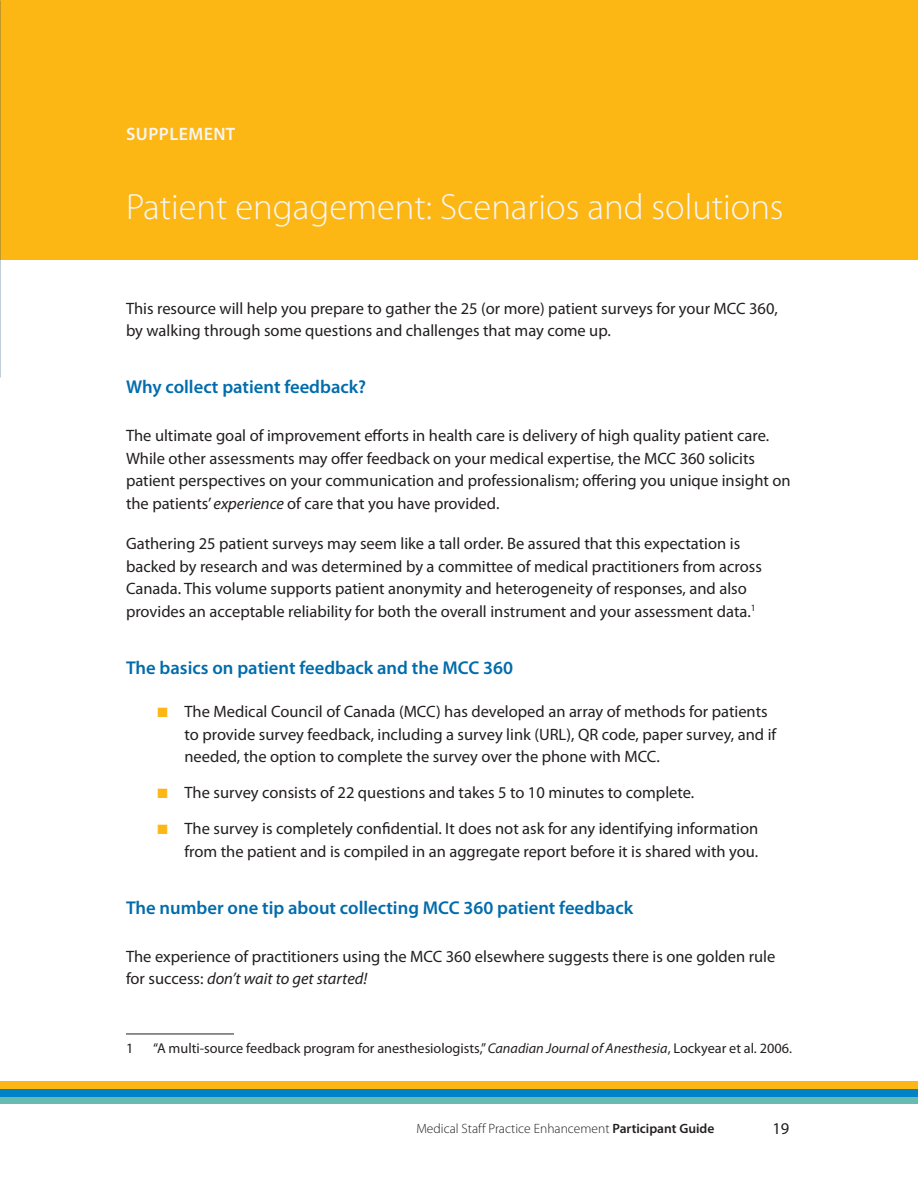
<style>
.page{position:relative;width:918px;height:1188px;background:#fff}
.page>*{position:absolute;margin:0;border:0;box-sizing:border-box;transform-origin:0 0}
.t1{font:300 36.6px "Myriad Pro";color:#f6f6f7}
.t2{font:600 18.6px "Myriad Pro";color:#006cac}
.t3{font:600 18px "Myriad Pro";letter-spacing:.025em;color:#f6f6f7}
.t4{font:16.5px/22.5px "Myriad Pro";color:#231f20}
.t5{font:14.25px "Myriad Pro";color:#231f20}
.t6{font:300 13.5px "Myriad Pro";color:#231f20}
.s1{font-style:italic}
.s2{color:#fdb714}
.s3{font-weight:600}
</style>
<div class="page">
<div style="left:0;top:1096px;width:918px;height:7px;background:#67bbb0"></div>
<div style="left:0;top:1089px;width:918px;height:7px;background:#0082c7"></div>
<div style="left:0;top:1082px;width:918px;height:7px;background:#fdb714"></div>
<div style="left:0;top:0;width:918px;height:259px;background:#fdb714"></div>
<hr style="left:126px;top:1034px;width:108px;height:1px;background:#231f20">
<p class="t3" style="left:126px;top:123px;width:111px">SUPPLEMENT</p>
<h1 class="t1" style="left:126px;top:187px;width:659px">Patient engagement: Scenarios and solutions</h1>
<p class="t4" style="left:126px;top:297px;width:653px">This resource will help you prepare to gather the 25 (or more) patient surveys for your MCC 360, by walking through some questions and challenges that may come up.</p>
<p class="t2" style="left:126px;top:377px;width:242px">Why collect patient feedback?</p>
<p class="t4" style="left:126px;top:425px;width:666px">The ultimate goal of improvement efforts in health care is delivery of high quality patient care.<br>While other assessments may offer feedback on your medical expertise, the MCC 360 solicits patient perspectives on your communication and professionalism; offering you unique insight on the patients’ <span class="s1">experience</span> of care that you have provided.</p>
<p class="t4" style="left:126px;top:533px;width:637px">Gathering 25 patient surveys may seem like a tall order. Be assured that this expectation is backed by research and was determined by a committee of medical practitioners from across Canada. This volume supports patient anonymity and heterogeneity of responses, and also provides an acceptable reliability for both the overall instrument and your assessment data.<sup>1</sup></p>
<p class="t2" style="left:126px;top:657px;width:389px">The basics on patient feedback and the MCC 360</p>
<p class="t4" style="left:184px;top:701px;width:593px;text-indent:-27px"><span class="s2">■</span> The Medical Council of Canada (MCC) has developed an array of methods for patients to provide survey feedback, including a survey link (URL), QR code, paper survey, and if needed, the option to complete the survey over the phone with MCC.</p>
<p class="t4" style="left:158px;top:782px;width:538px"><span class="s2">■</span> The survey consists of 22 questions and takes 5 to 10 minutes to complete.</p>
<p class="t4" style="left:158px;top:818px;width:602px;text-align:right"><span class="s2">■</span> The survey is completely confidential. It does not ask for any identifying information from the patient and is compiled in an aggregate report before it is shared with you.</p>
<p class="t2" style="left:126px;top:897px;width:509px">The number one tip about collecting MCC 360 patient feedback</p>
<p class="t4" style="left:126px;top:945px;width:651px">The experience of practitioners using the MCC 360 elsewhere suggests there is one golden rule for success: <span class="s1">don’t wait to get started!</span></p>
<p class="t5" style="left:126px;top:1040px;width:9px">1</p>
<p class="t5" style="left:153px;top:1040px;width:640px">“A multi-source feedback program for anesthesiologists,” <span class="s1">Canadian Journal of Anesthesia</span>, Lockyear et al. 2006.</p>
<p class="t6" style="left:416px;top:1121px;width:299px">Medical Staff Practice Enhancement <span class="s3">Participant Guide</span></p>
<p class="t4" style="left:772px;top:1117px;width:18px">19</p>
</div>
